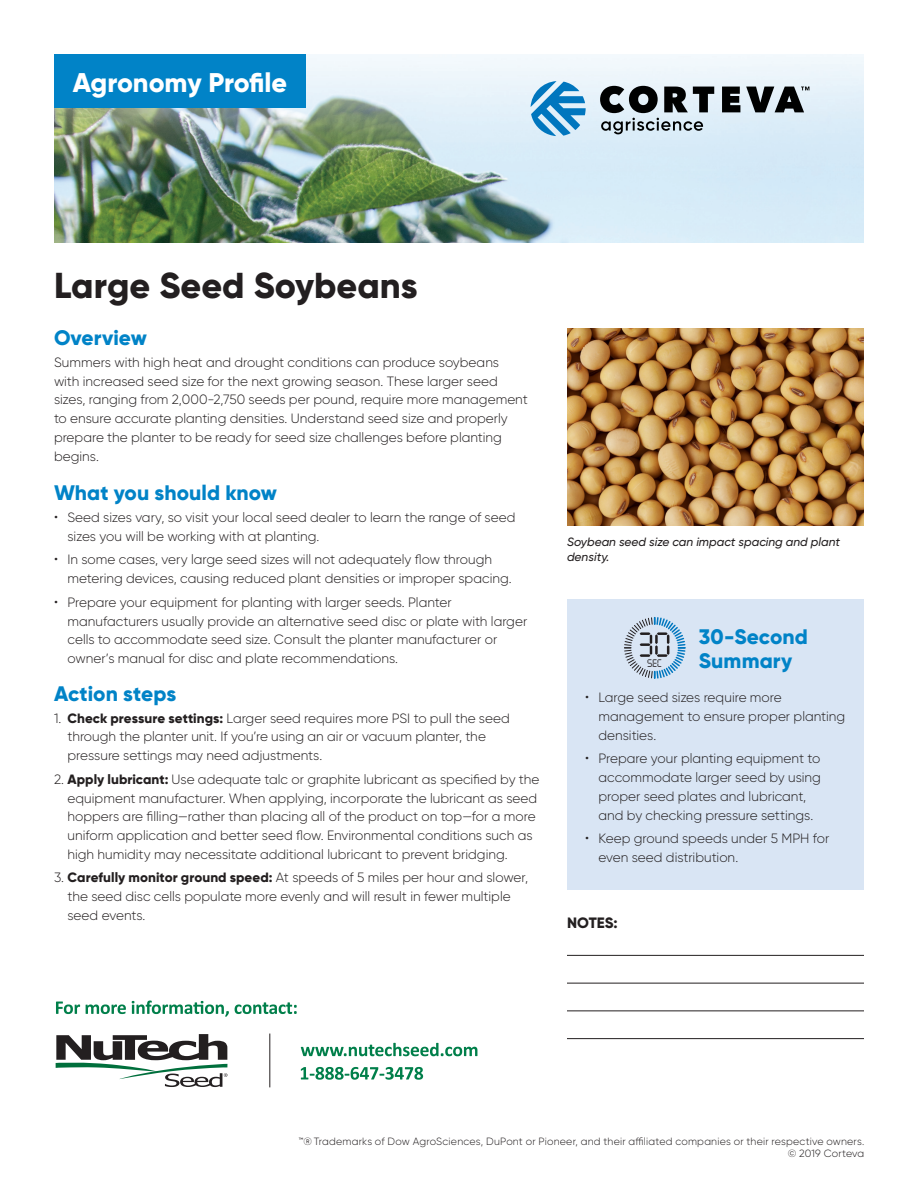
<style>
.page{position:relative;width:918px;height:1188px;background:#fff}
.page>*{position:absolute;margin:0;border:0;box-sizing:border-box;transform-origin:0 0}
.t1{font:800 36px "Gilroy";color:#231f20}
.t2{font:800 27px "Gilroy";letter-spacing:-.01em;color:#fff}
.t3{font:800 21px/24px "Gilroy";letter-spacing:.005em;color:#0183c7}
.t4{font:800 15px "Gilroy";color:#231f20}
.t5{font:300 13.5px/18.8px "Gilroy";color:#231f20}
.t6{font:italic 500 12px/15px "Gilroy";color:#231f20}
.t7{font:300 10.5px/12px "Gilroy";letter-spacing:.02em;color:#231f20;text-align:right}
.t8{font:9.6px "Digital ICG";color:#231f20}
.s1{font-size:14.25px}
.s2{font-weight:800}
</style>
<div class="page">
<hr style="left:567px;top:955px;width:297px;height:1px;background:#231f20">
<hr style="left:567px;top:983px;width:297px;height:1px;background:#231f20">
<hr style="left:567px;top:1010px;width:297px;height:1px;background:#231f20">
<hr style="left:567px;top:1038px;width:297px;height:1px;background:#231f20">
<div style="left:567px;top:599px;width:297px;height:290px;background:#d9e5f4"></div>
<svg style="left:624px;top:617px;width:62px;height:62px"></svg>
<img style="left:567px;top:328px;width:297px;height:198px">
<svg style="left:301px;top:1043px;width:176px;height:13px"></svg>
<svg style="left:301px;top:1067px;width:122px;height:13px"></svg>
<svg style="left:56px;top:1001px;width:241px;height:16px"></svg>
<hr style="left:269px;top:1034px;width:1px;height:53px;background:#231f20">
<svg style="left:56px;top:1034px;width:171px;height:53px"></svg>
<img style="left:54px;top:54px;width:810px;height:189px">
<div style="left:54px;top:54px;width:252px;height:54px;background:#0183c7"></div>
<svg style="left:531px;top:81px;width:55px;height:55px;background:#70b2db"></svg>
<svg style="left:722px;top:87px;width:18px;height:25px"></svg>
<svg style="left:746px;top:87px;width:63px;height:25px;background:#676d71"></svg>
<svg style="left:600px;top:86px;width:114px;height:48px;background:#879096"></svg>
<h2 class="t2" style="left:73px;top:65px;width:216px">Agronomy Profile</h2>
<h1 class="t1" style="left:54px;top:263px;width:365px">Large Seed Soybeans</h1>
<h3 class="t3" style="left:54px;top:326px;width:94px">Overview</h3>
<p class="t5" style="left:54px;top:353px;width:475px">Summers with high heat and drought conditions can produce soybeans with increased seed size for the next growing season. These larger seed sizes, ranging from 2,000-2,750 seeds per pound, require more management to ensure accurate planting densities. Understand seed size and properly prepare the planter to be ready for seed size challenges before planting begins.</p>
<h3 class="t3" style="left:54px;top:481px;width:225px">What you should know</h3>
<p class="t5" style="left:68px;top:508px;width:449px;text-indent:-14px"><span class="s1">•</span> Seed sizes vary, so visit your local seed dealer to learn the range of seed sizes you will be working with at planting.</p>
<p class="t5" style="left:68px;top:550px;width:446px;text-indent:-14px"><span class="s1">•</span> In some cases, very large seed sizes will not adequately flow through metering devices, causing reduced plant densities or improper spacing.</p>
<p class="t5" style="left:68px;top:593px;width:461px;text-indent:-14px"><span class="s1">•</span> Prepare your equipment for planting with larger seeds. Planter manufacturers usually provide an alternative seed disc or plate with larger cells to accommodate seed size. Consult the planter manufacturer or owner’s manual for disc and plate recommendations.</p>
<h3 class="t3" style="left:54px;top:682px;width:124px">Action steps</h3>
<p class="t5" style="left:68px;top:709px;width:444px;text-indent:-14px">1. <span class="s2">Check pressure settings:</span> Larger seed requires more PSI to pull the seed through the planter unit. If you’re using an air or vacuum planter, the pressure settings may need adjustments.</p>
<p class="t5" style="left:68px;top:770px;width:473px;text-indent:-14px">2. <span class="s2">Apply lubricant:</span> Use adequate talc or graphite lubricant as specified by the equipment manufacturer. When applying, incorporate the lubricant as seed hoppers are filling—rather than placing all of the product on top—for a more uniform application and better seed flow. Environmental conditions such as high humidity may necessitate additional lubricant to prevent bridging.</p>
<p class="t5" style="left:68px;top:868px;width:462px;text-indent:-14px">3. <span class="s2">Carefully monitor ground speed:</span> At speeds of 5 miles per hour and slower, the seed disc cells populate more evenly and will result in fewer multiple seed events.</p>
<p class="t6" style="left:567px;top:534px;width:275px">Soybean seed size can impact spacing and plant density.</p>
<p class="t8" style="left:647px;top:657px;width:17px">SEC</p>
<h3 class="t3" style="left:699px;top:625px;width:111px">30-Second<br>Summary</h3>
<p class="t5" style="left:598px;top:688px;width:248px;text-indent:-14px"><span class="s1">•</span> Large seed sizes require more management to ensure proper planting densities.</p>
<p class="t5" style="left:598px;top:749px;width:224px;text-indent:-14px"><span class="s1">•</span> Prepare your planting equipment to accommodate larger seed by using proper seed plates and lubricant, and by checking pressure settings.</p>
<p class="t5" style="left:598px;top:829px;width:232px;text-indent:-14px"><span class="s1">•</span> Keep ground speeds under 5 MPH for even seed distribution.</p>
<p class="t4" style="left:567px;top:913px;width:52px">NOTES:</p>
<p class="t7" style="left:298px;top:1135px;width:567px">™® Trademarks of Dow AgroSciences, DuPont or Pioneer, and their affiliated companies or their respective owners. © 2019 Corteva</p>
</div>
